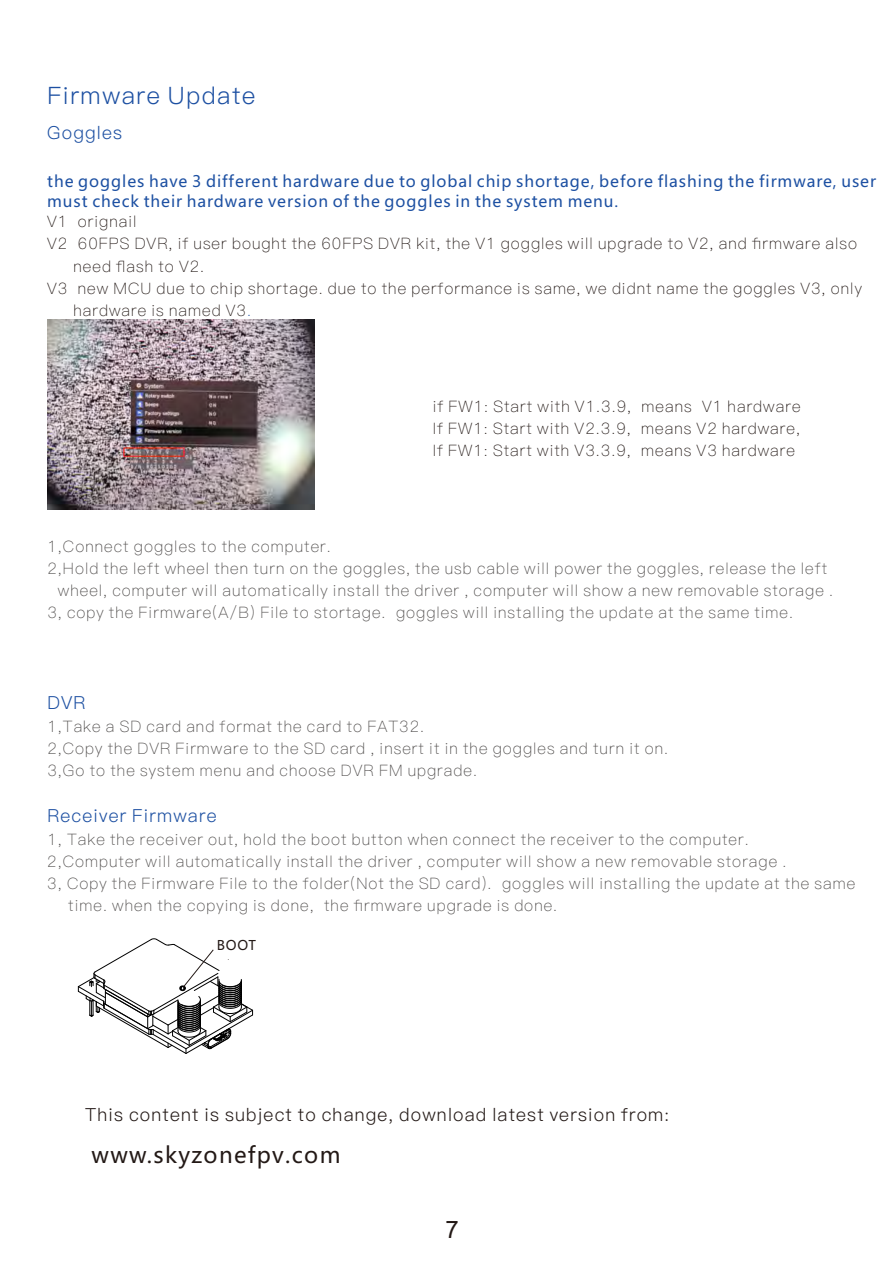
<style>
.page{position:relative;width:893px;height:1263px;background:#fff}
.page>*{position:absolute;margin:0;border:0;box-sizing:border-box;transform-origin:0 0}
.t1{font:24px "Ping Fang SC Regular";letter-spacing:.065em;color:#1d50a2}
.t2{font:24px "Arial";color:#231916}
.t3{font:22.2px "Microsoft Ya Hei";letter-spacing:.06em;color:#231916}
.t4{font:18px "Ping Fang SC Regular";letter-spacing:.065em;color:#231916}
.t5{font:18px "Ping Fang SC Regular";letter-spacing:.065em;color:#1d50a2}
.t6{font:15.75px/22px "Ping Fang SC Light";letter-spacing:.065em;color:#4c4948}
.t7{font:15.75px/22px "Ping Fang SC Light";letter-spacing:.065em;color:#231916;text-align:justify}
.t8{font:15.75px/20px "Microsoft Ya Hei";letter-spacing:.06em;color:#1d50a2}
.t9{font:13.2px "Microsoft Ya Hei";color:#231916}
.s1{color:#1d50a2}
</style>
<div class="page">
<svg style="left:78px;top:938px;width:175px;height:116px"></svg>
<img style="left:48px;top:319px;width:266px;height:190px">
<h1 class="t1" style="left:48px;top:84px;width:209px">Firmware Update</h1>
<p class="t5" style="left:47px;top:124px;width:76px">Goggles</p>
<p class="t8" style="left:47px;top:172px;width:830px">the goggles have 3 different hardware due to global chip shortage, before flashing the firmware, user must check their hardware version of the goggles in the system menu.</p>
<p class="t7" style="left:47px;top:211px;width:91px">V1 orignail</p>
<p class="t7" style="left:47px;top:233px;width:811px">V2 60FPS DVR, if user bought the 60FPS DVR kit, the V1 goggles will upgrade to V2, and firmware also</p>
<p class="t7" style="left:73px;top:255px;width:132px">need flash to V2.</p>
<p class="t7" style="left:47px;top:277px;width:816px">V3 new MCU due to chip shortage. due to the performance is same, we didnt name the goggles V3, only</p>
<p class="t7" style="left:73px;top:299px;width:179px">hardware is named V3<span class="s1">.</span></p>
<p class="t7" style="left:433px;top:395px;width:369px">if FW1: Start with V1.3.9, means V1 hardware If FW1: Start with V2.3.9, means V2 hardware, If FW1: Start with V3.3.9, means V3 hardware</p>
<p class="t6" style="left:47px;top:535px;width:285px">1,Connect goggles to the computer.</p>
<p class="t6" style="left:47px;top:557px;width:781px">2,Hold the left wheel then turn on the goggles, the usb cable will power the goggles, release the left</p>
<p class="t6" style="left:58px;top:579px;width:777px">wheel, computer will automatically install the driver , computer will show a new removable storage .</p>
<p class="t6" style="left:47px;top:601px;width:747px">3, copy the Firmware(A/B) File to stortage. goggles will installing the update at the same time.</p>
<p class="t5" style="left:47px;top:693px;width:40px">DVR</p>
<p class="t6" style="left:47px;top:715px;width:622px">1,Take a SD card and format the card to FAT32.<br>2,Copy the DVR Firmware to the SD card , insert it in the goggles and turn it on.<br>3,Go to the system menu and choose DVR FM upgrade.</p>
<p class="t5" style="left:47px;top:807px;width:171px">Receiver Firmware</p>
<p class="t6" style="left:47px;top:828px;width:703px">1, Take the receiver out, hold the boot button when connect the receiver to the computer.</p>
<p class="t6" style="left:47px;top:850px;width:741px">2,Computer will automatically install the driver , computer will show a new removable storage .</p>
<p class="t6" style="left:47px;top:872px;width:809px">3, Copy the Firmware File to the folder(Not the SD card). goggles will installing the update at the same</p>
<p class="t6" style="left:68px;top:894px;width:490px">time. when the copying is done, the firmware upgrade is done.</p>
<p class="t9" style="left:217px;top:939px;width:41px">BOOT</p>
<p class="t4" style="left:85px;top:1105px;width:585px">This content is subject to change, download latest version from:</p>
<h2 class="t3" style="left:92px;top:1145px;width:250px">www.skyzonefpv.com</h2>
<h1 class="t2" style="left:445px;top:1221px;width:15px">7</h1>
</div>
